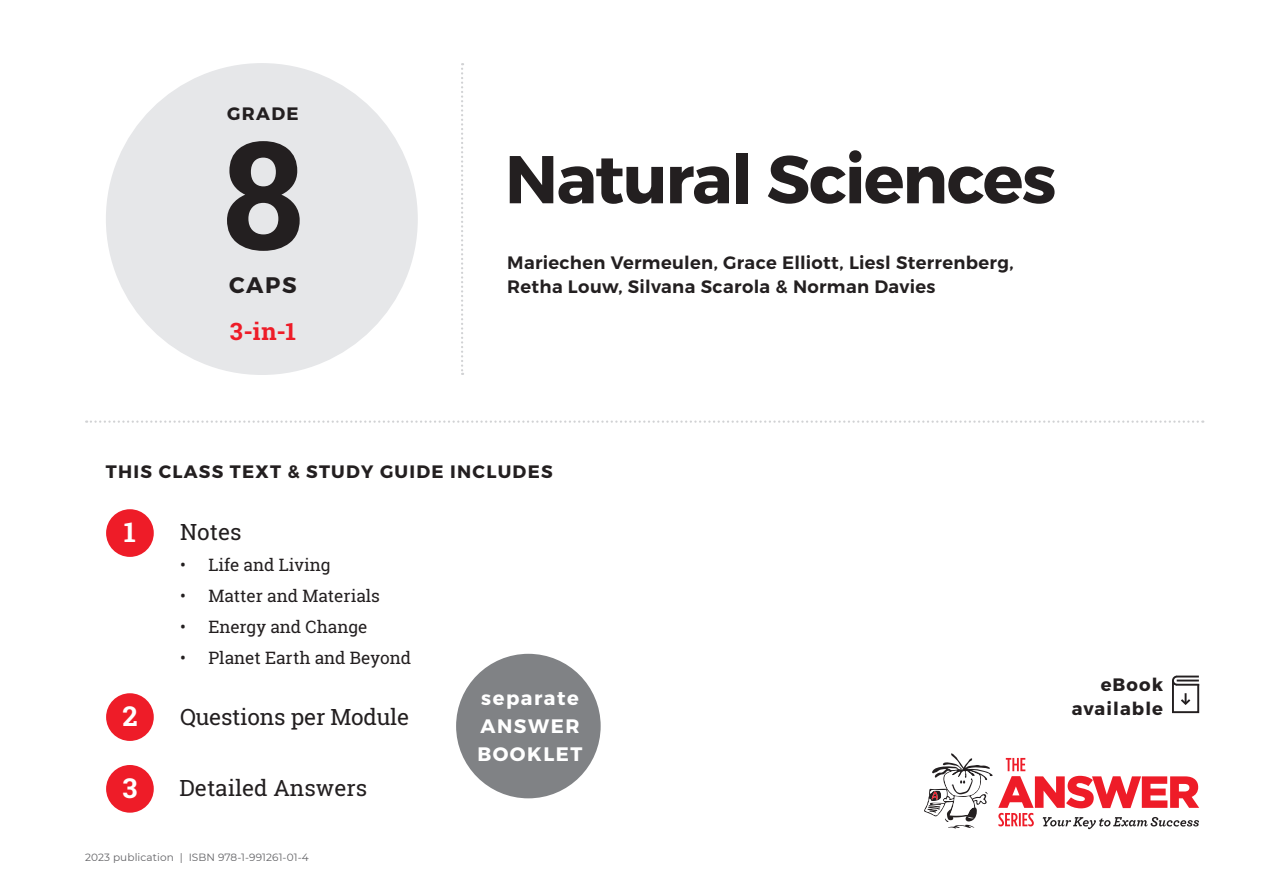
<style>
.page{position:relative;width:1263px;height:893px;background:#fff}
.page>*{position:absolute;margin:0;border:0;box-sizing:border-box;transform-origin:0 0}
.t1{font:700 150px "Roboto Slab";color:#231f20}
.t2{font:700 67.5px "Montserrat";letter-spacing:-.03em;color:#231f20}
.t3{font:700 27.45px "Roboto Slab";color:#fff}
.t4{font:700 24px "Roboto Slab";color:#ee1c28}
.t5{font:22.5px "Roboto Slab";color:#231f20}
.t6{font:700 22.5px "Montserrat";color:#231f20}
.t7{font:700 19.5px "Montserrat";letter-spacing:.08em;color:#fff}
.t8{font:600 18px/24px "Montserrat";letter-spacing:.015em;color:#231f20}
.t9{font:700 18px "Montserrat";letter-spacing:.07em;color:#231f20}
.t10{font:17.25px "Roboto Slab";color:#231f20}
.t11{font:10.5px "Montserrat";letter-spacing:.01em;color:#636366}
</style>
<div class="page">
<svg style="left:1172px;top:675px;width:28px;height:39px"></svg>
<svg style="left:924px;top:753px;width:275px;height:76px"></svg>
<div style="left:106px;top:63px;width:312px;height:312px;background:#e6e7e9;border-radius:50%"></div>
<svg style="left:461px;top:63px;width:2px;height:312px"></svg>
<svg style="left:86px;top:420px;width:1117px;height:3px"></svg>
<div style="left:106px;top:509px;width:48px;height:48px;background:#ee1c28;border-radius:50%"></div>
<div style="left:106px;top:693px;width:48px;height:48px;background:#ee1c28;border-radius:50%"></div>
<div style="left:106px;top:765px;width:48px;height:48px;background:#ee1c28;border-radius:50%"></div>
<div style="left:456px;top:654px;width:145px;height:144px;background:#808285;border-radius:50%"></div>
<p class="t9" style="left:227px;top:103px;width:73px">GRADE</p>
<p class="t1" style="left:222px;top:92px;width:83px">8</p>
<p class="t6" style="left:229px;top:271px;width:69px">CAPS</p>
<p class="t4" style="left:230px;top:315px;width:68px">3-in-1</p>
<p class="t2" style="left:505px;top:137px;width:553px">Natural Sciences</p>
<p class="t8" style="left:507px;top:251px;width:508px">Mariechen Vermeulen, Grace Elliott, Liesl Sterrenberg,<br>Retha Louw, Silvana Scarola &amp; Norman Davies</p>
<p class="t9" style="left:106px;top:461px;width:448px">THIS CLASS TEXT &amp; STUDY GUIDE INCLUDES</p>
<p class="t3" style="left:124px;top:514px;width:14px">1</p>
<p class="t5" style="left:180px;top:516px;width:63px">Notes</p>
<p class="t10" style="left:180px;top:553px;width:152px">• Life and Living</p>
<p class="t10" style="left:180px;top:584px;width:201px">• Matter and Materials</p>
<p class="t10" style="left:180px;top:615px;width:189px">• Energy and Change</p>
<p class="t10" style="left:180px;top:646px;width:233px">• Planet Earth and Beyond</p>
<p class="t3" style="left:122px;top:698px;width:17px">2</p>
<p class="t5" style="left:180px;top:701px;width:231px">Questions per Module</p>
<p class="t3" style="left:122px;top:769px;width:16px">3</p>
<p class="t5" style="left:179px;top:773px;width:189px">Detailed Answers</p>
<p class="t11" style="left:85px;top:850px;width:225px">2023 publication | ISBN 978-1-991261-01-4</p>
<p class="t7" style="left:481px;top:686px;width:99px">separate</p>
<p class="t7" style="left:480px;top:714px;width:101px">ANSWER</p>
<p class="t7" style="left:477px;top:741px;width:106px">BOOKLET</p>
<p class="t9" style="left:1101px;top:674px;width:64px">eBook</p>
<p class="t9" style="left:1072px;top:698px;width:93px">available</p>
</div>
